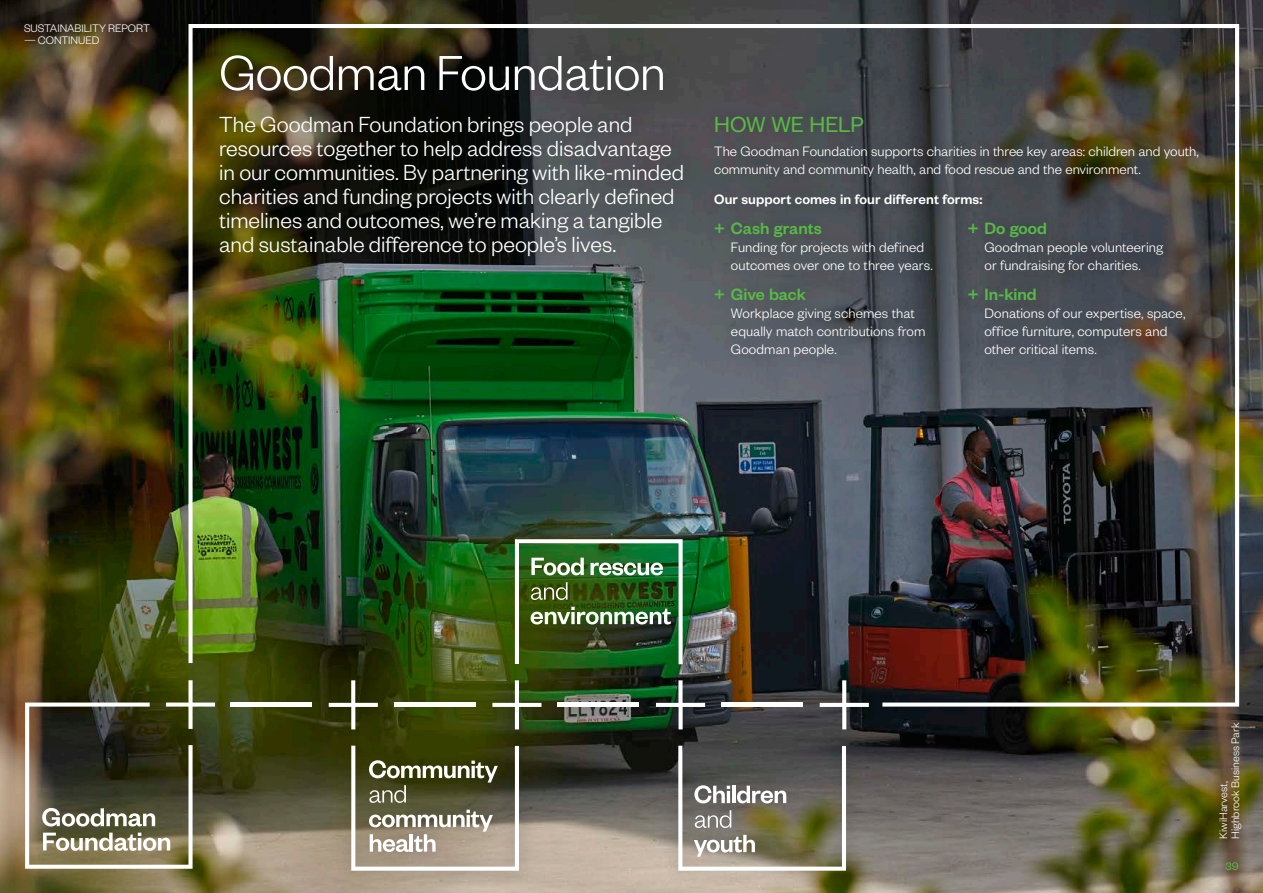
<style>
.page{position:relative;width:1263px;height:893px;background:#fff}
.page>*{position:absolute;margin:0;border:0;box-sizing:border-box;transform-origin:0 0}
.Pull-out_White_16pt{font:300 54px "Founders Grotesk";letter-spacing:-.01em;color:#fff}
.Pull-out_White_16pt-2{font:300 24px/24px "Founders Grotesk";color:#fff}
.BodyText-Heading12pt{font:24px "Founders Grotesk";letter-spacing:-.01em;color:#58b946}
.BodyText_10_12{font:500 18px "Founders Grotesk";color:#58b946}
.BodyText_10_12-2{font:300 15px/18px "Founders Grotesk";color:#fff}
.BodyText_10_12-3{font:500 15px "Founders Grotesk";letter-spacing:.005em;color:#fff}
.Caption_Founders{font:300 12px/12px "Founders Grotesk";letter-spacing:.005em;color:#fff}
.TITLES_60pt{font:300 12px "Founders Grotesk";color:#fff}
.t1{font:12px "Founders Grotesk";color:#58b946}
</style>
<div class="page">
<img style="left:0;top:0;width:1263px;height:893px">
<div style="left:313px;top:523px;width:571px;height:365px;background:#01060e;opacity:.3"></div>
<svg style="left:329px;top:707px;width:49px;height:22px"></svg>
<svg style="left:492px;top:707px;width:49px;height:22px"></svg>
<svg style="left:656px;top:707px;width:49px;height:22px"></svg>
<svg style="left:820px;top:707px;width:49px;height:22px"></svg>
<svg style="left:678px;top:746px;width:168px;height:125px;background:#7d7a6d"></svg>
<svg style="left:351px;top:746px;width:168px;height:125px;background:#858268"></svg>
<img style="left:188px;top:24px;width:1051px;height:683px">
<svg style="left:25px;top:680px;width:190px;height:189px;background:#5b5a42"></svg>
<p class="TITLES_60pt" style="left:24px;top:20px;width:127px">SUSTAINABILITY REPORT</p>
<p class="TITLES_60pt" style="left:24px;top:32px;width:77px">— CONTINUED</p>
<p class="Pull-out_White_16pt" style="left:219px;top:40px;width:448px">Goodman Foundation</p>
<p class="Pull-out_White_16pt-2" style="left:219px;top:111px;width:466px">The Goodman Foundation brings people and resources together to help address disadvantage in our communities. By partnering with like-minded charities and funding projects with clearly defined timelines and outcomes, we’re making a tangible and sustainable difference to people’s lives.</p>
<p class="BodyText-Heading12pt" style="left:714px;top:110px;width:151px">HOW WE HELP</p>
<p class="BodyText_10_12-2" style="left:714px;top:141px;width:486px">The Goodman Foundation supports charities in three key areas: children and youth, community and community health, and food rescue and the environment.</p>
<p class="BodyText_10_12-3" style="left:714px;top:190px;width:270px">Our support comes in four different forms:</p>
<p class="BodyText_10_12" style="left:714px;top:217px;width:109px">+ Cash grants</p>
<p class="BodyText_10_12-2" style="left:731px;top:237px;width:203px">Funding for projects with defined outcomes over one to three years.</p>
<p class="BodyText_10_12" style="left:714px;top:283px;width:93px">+ Give back</p>
<p class="BodyText_10_12-2" style="left:731px;top:303px;width:196px">Workplace giving schemes that equally match contributions from<br>Goodman people.</p>
<p class="BodyText_10_12" style="left:968px;top:217px;width:81px">+ Do good</p>
<p class="BodyText_10_12-2" style="left:984px;top:237px;width:180px">Goodman people volunteering or fundraising for charities.</p>
<p class="BodyText_10_12" style="left:968px;top:283px;width:71px">+ In-kind</p>
<p class="BodyText_10_12-2" style="left:984px;top:303px;width:202px">Donations of our expertise, space, office furniture, computers and other critical items.</p>
<p class="Caption_Founders" style="left:1217px;top:839px;width:118px;rotate:-90deg">KiwiHarvest,<br>Highbrook Business Park</p>
<p class="t1" style="left:1225px;top:859px;width:16px">39</p>
</div>
